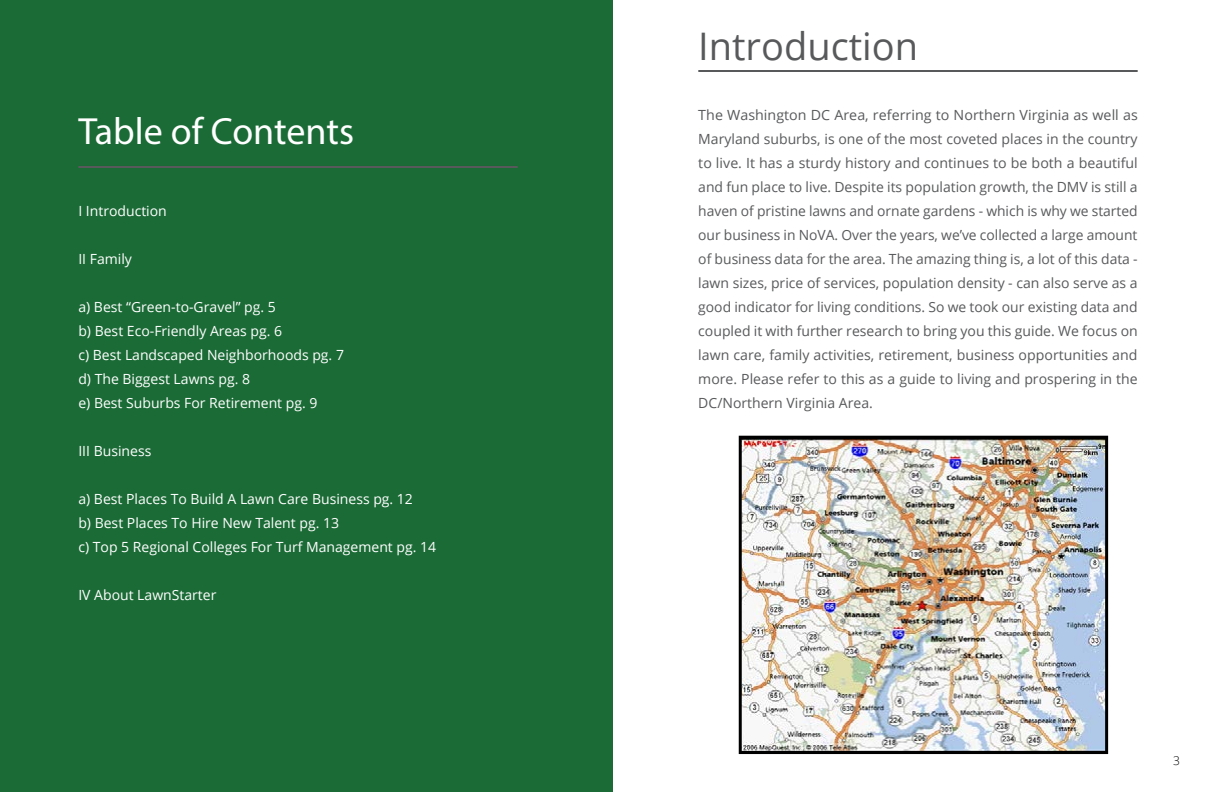
<style>
.page{position:relative;width:1224px;height:792px;background:#fff}
.page>*{position:absolute;margin:0;border:0;box-sizing:border-box;transform-origin:0 0}
.t1{font:38px "Myriad Pro";color:#fff}
.t2{font:38px "Open Sans";color:#58595b}
.t3{font:14px/24px "Open Sans";color:#58595b;text-align:justify}
.t4{font:14px/24px "Open Sans";color:#fff}
.t5{font:300 12px "Open Sans";color:#000}
</style>
<div class="page">
<div style="left:0;top:0;width:613px;height:792px;background:#1b6b36"></div>
<hr style="left:698px;top:70px;width:440px;height:2px;background:#58595b">
<img style="left:743px;top:440px;width:361px;height:310px">
<div style="left:739px;top:436px;width:369px;height:318px;border:3px solid #000"></div>
<hr style="left:78px;top:166px;width:440px;height:2px;background:#58595b">
<h1 class="t1" style="left:78px;top:108px;width:277px">Table of Contents</h1>
<p class="t4" style="left:78px;top:199px;width:90px">I Introduction</p>
<p class="t4" style="left:78px;top:247px;width:55px">II Family</p>
<p class="t4" style="left:78px;top:295px;width:267px">a) Best “Green-to-Gravel” pg. 5<br>b) Best Eco-Friendly Areas pg. 6<br>c) Best Landscaped Neighborhoods pg. 7 d) The Biggest Lawns pg. 8<br>e) Best Suburbs For Retirement pg. 9</p>
<p class="t4" style="left:78px;top:439px;width:75px">III Business</p>
<p class="t4" style="left:78px;top:487px;width:359px">a) Best Places To Build A Lawn Care Business pg. 12<br>b) Best Places To Hire New Talent pg. 13<br>c) Top 5 Regional Colleges For Turf Management pg. 14</p>
<p class="t4" style="left:78px;top:583px;width:140px">IV About LawnStarter</p>
<h1 class="t2" style="left:698px;top:20px;width:221px">Introduction</h1>
<p class="t3" style="left:698px;top:103px;width:441px">The Washington DC Area, referring to Northern Virginia as well as Maryland suburbs, is one of the most coveted places in the country to live. It has a sturdy history and continues to be both a beautiful and fun place to live. Despite its population growth, the DMV is still a haven of pristine lawns and ornate gardens - which is why we started our business in NoVA. Over the years, we’ve collected a large amount of business data for the area. The amazing thing is, a lot of this data - lawn sizes, price of services, population density - can also serve as a good indicator for living conditions. So we took our existing data and coupled it with further research to bring you this guide. We focus on lawn care, family activities, retirement, business opportunities and more. Please refer to this as a guide to living and prospering in the DC/Northern Virginia Area.</p>
<p class="t5" style="left:1173px;top:753px;width:8px">3</p>
</div>
